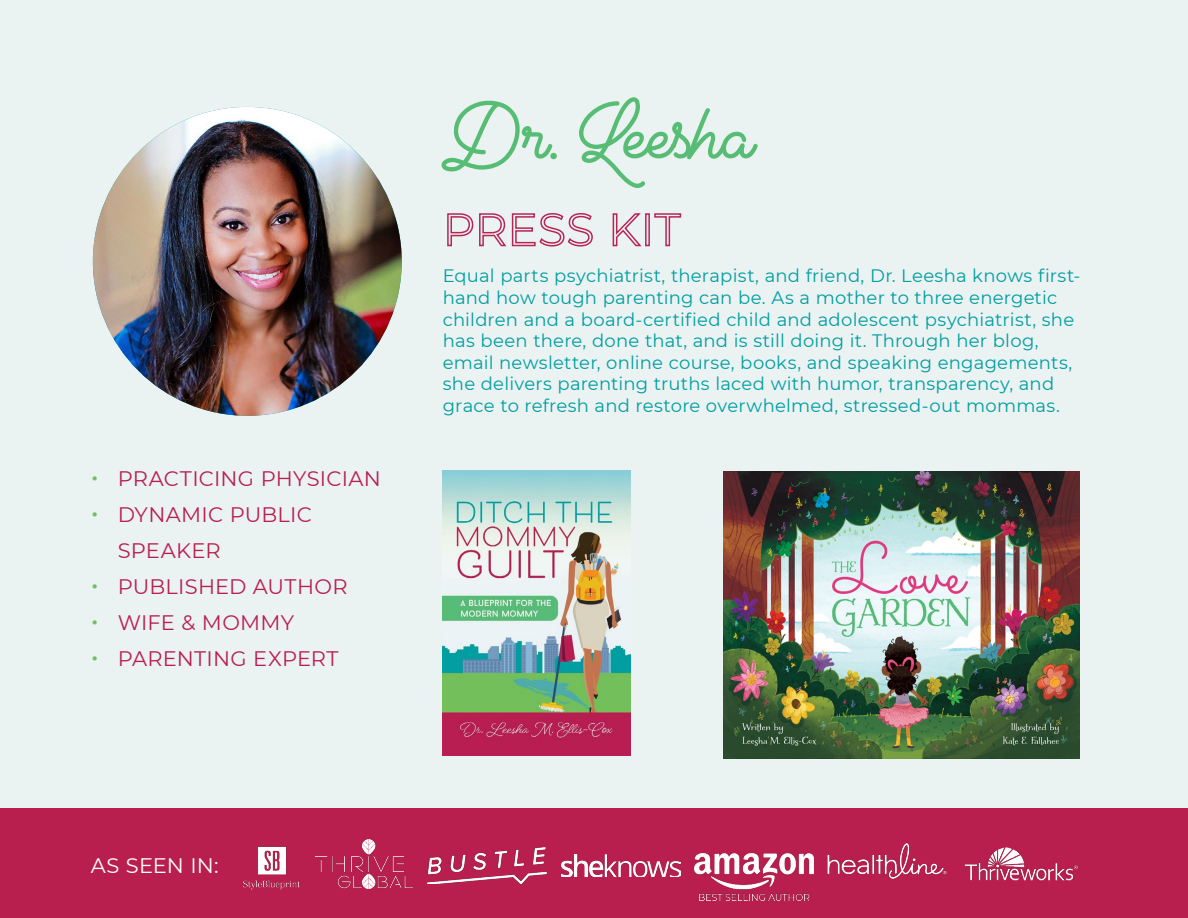
<style>
.page{position:relative;width:1188px;height:918px;background:#ebf2f2}
.page>*{position:absolute;margin:0;border:0;box-sizing:border-box;transform-origin:0 0}
.t1{font:700 108px "Cosmopolitan Script";color:#57bd75}
.t2{font:21px/36px "Montserrat";letter-spacing:.015em;color:#b81f4f}
.t3{font:21px "Montserrat";letter-spacing:.005em;color:#fff}
.t4{font:18px/21.6px "Montserrat";letter-spacing:.01em;color:#009ea1}
.s1{font-size:27px;color:#73bf59}
</style>
<div class="page">
<img style="left:93px;top:107px;width:309px;height:309px;border-radius:154px">
<div style="left:0;top:809px;width:1188px;height:109px;background:#b81f4f"></div>
<img style="left:561px;top:854px;width:120px;height:23px">
<img style="left:427px;top:848px;width:120px;height:36px">
<img style="left:964px;top:847px;width:114px;height:34px">
<img style="left:828px;top:843px;width:119px;height:36px">
<img style="left:695px;top:853px;width:118px;height:47px">
<svg style="left:447px;top:213px;width:146px;height:34px"></svg>
<svg style="left:612px;top:213px;width:30px;height:34px"></svg>
<div style="left:645px;top:213px;width:5px;height:33px;border:2px solid #b82554"></div>
<svg style="left:654px;top:213px;width:28px;height:34px"></svg>
<img style="left:243px;top:846px;width:57px;height:44px">
<img style="left:316px;top:839px;width:97px;height:50px">
<img style="left:723px;top:472px;width:356px;height:286px">
<img style="left:443px;top:471px;width:187px;height:285px">
<p class="t2" style="left:91px;top:460px;width:292px"><span class="s1">•</span> PRACTICING PHYSICIAN</p>
<p class="t2" style="left:118px;top:496px;width:196px;text-indent:-27px"><span class="s1">•</span> DYNAMIC PUBLIC<br>SPEAKER</p>
<p class="t2" style="left:91px;top:568px;width:258px"><span class="s1">•</span> PUBLISHED AUTHOR</p>
<p class="t2" style="left:91px;top:604px;width:205px"><span class="s1">•</span> WIFE &amp; MOMMY</p>
<p class="t2" style="left:91px;top:640px;width:249px"><span class="s1">•</span> PARENTING EXPERT</p>
<h1 class="t1" style="left:443px;top:81px;width:313px">Dr. Leesha</h1>
<p class="t4" style="left:443px;top:264px;width:639px">Equal parts psychiatrist, therapist, and friend, Dr. Leesha knows first&shy;hand how tough parenting can be. As a mother to three energetic children and a board-certified child and adolescent psychiatrist, she has been there, done that, and is still doing it. Through her blog, email newsletter, online course, books, and speaking engagements, she delivers parenting truths laced with humor, transparency, and grace to refresh and restore overwhelmed, stressed-out mommas.</p>
<p class="t3" style="left:91px;top:851px;width:129px">AS SEEN IN:</p>
</div>
